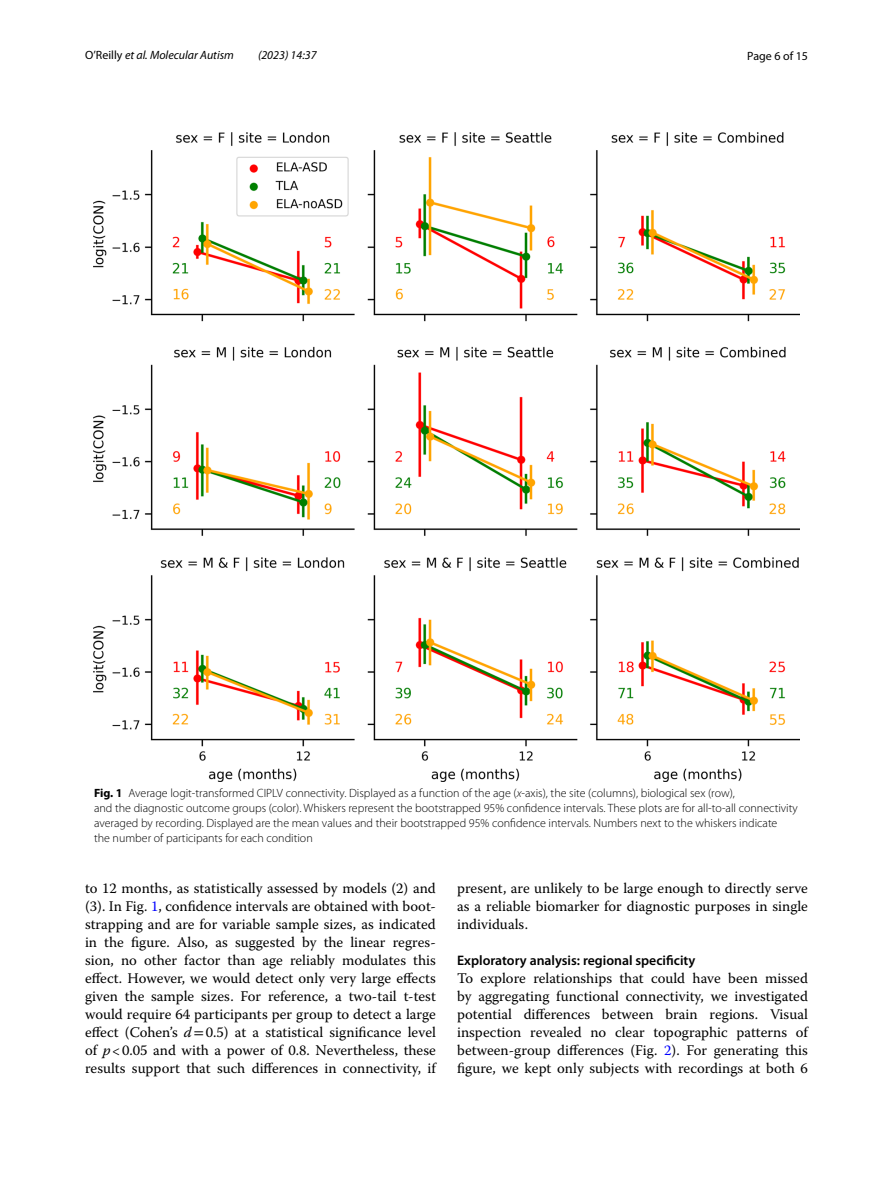
<style>
.page{position:relative;width:893px;height:1187px;background:#fff}
.page>*{position:absolute;margin:0;border:0;box-sizing:border-box;transform-origin:0 0}
.t1{font:14.7px/18px "Warnock Pro";color:#000;text-align:justify}
.t2{font:600 13.8px "Myriad Pro";color:#000}
.t3{font:300 12px/15px "Myriad Pro";color:#000}
.t4{font:italic 12px "Myriad Pro";color:#000}
.t5{font:12px "Myriad Pro";color:#000}
.s1{font-style:normal}
.s2{font-weight:700}
.s3{font-style:italic}
.s4{color:#00f}
.s5{font-family:"STIX"}
</style>
<div class="page">
<img style="left:94px;top:133px;width:705px;height:648px">
<p class="t4" style="left:85px;top:48px;width:150px"><span class="s1">O’Reilly</span> et al. Molecular Autism</p>
<p class="t4" style="left:258px;top:48px;width:60px">(2023) 14:37</p>
<p class="t5" style="left:747px;top:48px;width:62px">Page 6 of 15</p>
<p class="t3" style="left:94px;top:785px;width:705px"><span class="s2">Fig. 1</span> Average logit-transformed CIPLV connectivity. Displayed as a function of the age (<span class="s3">x</span>-axis), the site (columns), biological sex (row),<br>and the diagnostic outcome groups (color). Whiskers represent the bootstrapped 95% confidence intervals. These plots are for all-to-all connectivity averaged by recording. Displayed are the mean values and their bootstrapped 95% confidence intervals. Numbers next to the whiskers indicate<br>the number of participants for each condition</p>
<p class="t1" style="left:85px;top:878px;width:352px">to 12 months, as statistically assessed by models (2) and (3). In Fig. <span class="s4">1</span>, confidence intervals are obtained with boot&shy;strapping and are for variable sample sizes, as indicated in the figure. Also, as suggested by the linear regres&shy;sion, no other factor than age reliably modulates this effect. However, we would detect only very large effects given the sample sizes. For reference, a two-tail t-test would require 64 participants per group to detect a large effect (Cohen’s <span class="s3">d</span><span class="s5">=</span>0.5) at a statistical significance level of <span class="s3">p</span>&lt;0.05 and with a power of 0.8. Nevertheless, these results support that such differences in connectivity, if</p>
<p class="t1" style="left:457px;top:878px;width:352px">present, are unlikely to be large enough to directly serve as a reliable biomarker for diagnostic purposes in single individuals.</p>
<p class="t2" style="left:457px;top:951px;width:240px">Exploratory analysis: regional specificity</p>
<p class="t1" style="left:457px;top:968px;width:352px">To explore relationships that could have been missed by aggregating functional connectivity, we investigated potential differences between brain regions. Visual inspection revealed no clear topographic patterns of between-group differences (Fig. <span class="s4">2</span>). For generating this figure, we kept only subjects with recordings at both 6</p>
</div>
